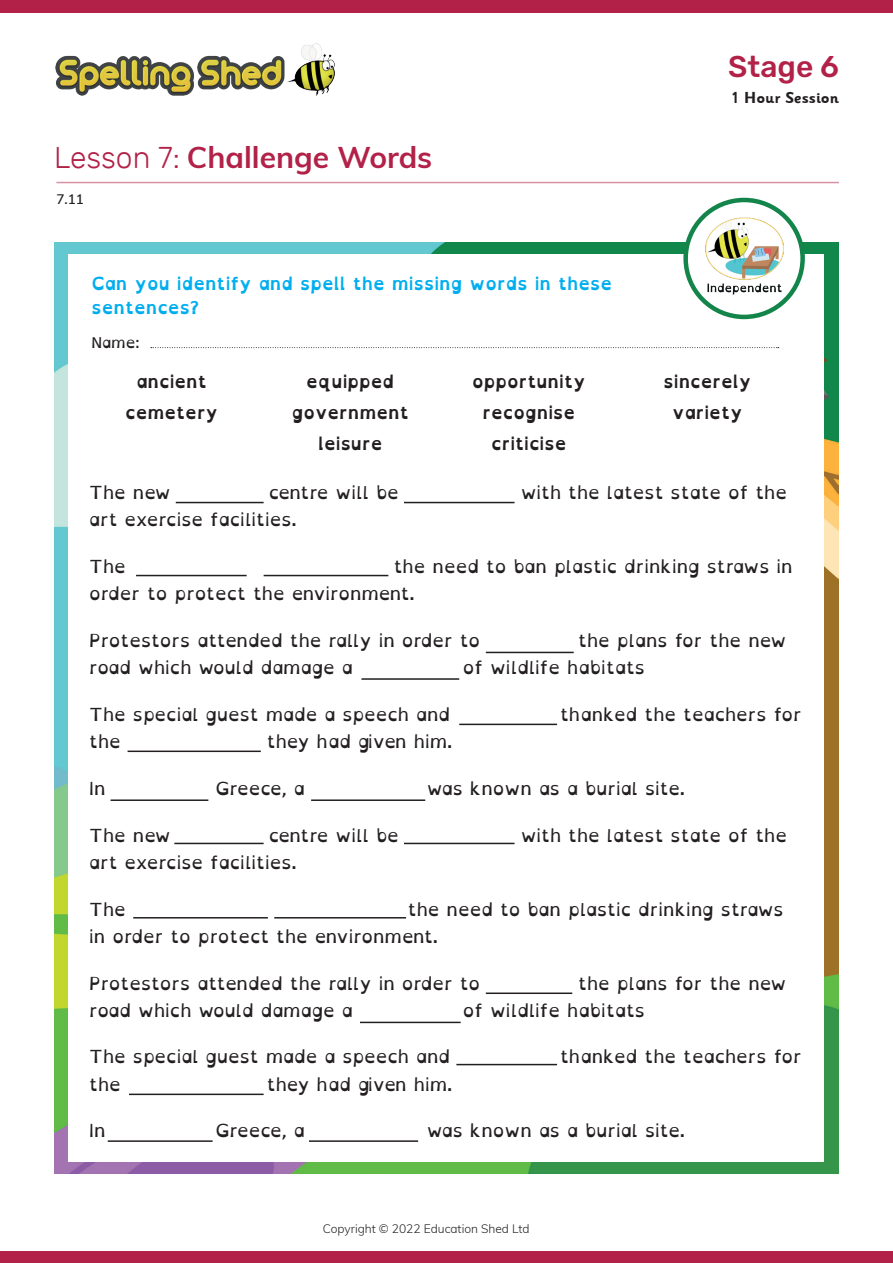
<style>
.page{position:relative;width:893px;height:1263px;background:#fff}
.page>*{position:absolute;margin:0;border:0;box-sizing:border-box;transform-origin:0 0}
.t1{font:700 30px "Muli";color:#b22248}
.t2{font:500 30px "Rubik";color:#b22248}
.t3{font:18px/27px "Open Dyslexic Alta";color:#231f20}
.t4{font:700 18px/31px "Open Dyslexic Alta";color:#231f20;text-align:center}
.t5{font:700 18px/24px "Open Dyslexic Alta";color:#00aeef}
.t6{font:18px "Open Dyslexic Alta";letter-spacing:-.025em;color:#231f20}
.t7{font:700 15.75px "Sassoon Infant Rg";color:#231f20}
.t8{font:15px "Open Dyslexic Alta";color:#231f20}
.t9{font:600 13.5px "Muli";color:#231f20}
.t10{font:300 12px "Muli";color:#231f20}
.s1{font-family:"Rubik";font-weight:300}
</style>
<div class="page">
<div style="left:0;top:1251px;width:893px;height:12px;background:#b22248"></div>
<div style="left:0;top:0;width:893px;height:13px;background:#b22248"></div>
<img style="left:56px;top:44px;width:279px;height:52px">
<hr style="left:56px;top:182px;width:783px;height:1px;background:#b22248">
<img style="left:54px;top:242px;width:785px;height:932px">
<div style="left:68px;top:255px;width:756px;height:907px;background:#fff"></div>
<svg style="left:686px;top:200px;width:117px;height:117px"></svg>
<div style="left:683px;top:198px;width:122px;height:121px;border:4px solid #13854b;border-radius:50%"></div>
<img style="left:705px;top:218px;width:79px;height:82px">
<hr style="left:176px;top:502px;width:88px;height:1px;background:#231f20">
<hr style="left:404px;top:502px;width:110px;height:1px;background:#231f20">
<hr style="left:136px;top:575px;width:111px;height:1px;background:#231f20">
<hr style="left:264px;top:575px;width:124px;height:1px;background:#231f20">
<hr style="left:486px;top:652px;width:88px;height:1px;background:#231f20">
<hr style="left:361px;top:678px;width:98px;height:2px;background:#231f20">
<hr style="left:459px;top:724px;width:98px;height:1px;background:#231f20">
<hr style="left:128px;top:750px;width:133px;height:2px;background:#231f20">
<hr style="left:111px;top:799px;width:97px;height:2px;background:#231f20">
<hr style="left:311px;top:799px;width:114px;height:2px;background:#231f20">
<hr style="left:174px;top:843px;width:90px;height:1px;background:#231f20">
<hr style="left:404px;top:843px;width:110px;height:1px;background:#231f20">
<hr style="left:133px;top:917px;width:135px;height:1px;background:#231f20">
<hr style="left:274px;top:917px;width:132px;height:1px;background:#231f20">
<hr style="left:486px;top:992px;width:86px;height:2px;background:#231f20">
<hr style="left:360px;top:1022px;width:101px;height:1px;background:#231f20">
<hr style="left:456px;top:1064px;width:101px;height:1px;background:#231f20">
<hr style="left:129px;top:1093px;width:135px;height:2px;background:#231f20">
<hr style="left:108px;top:1140px;width:105px;height:2px;background:#231f20">
<hr style="left:309px;top:1140px;width:109px;height:2px;background:#231f20">
<svg style="left:151px;top:347px;width:628px;height:1px"></svg>
<h1 class="t1" style="left:54px;top:136px;width:380px"><span class="s1">Lesson 7:</span> Challenge Words</h1>
<p class="t9" style="left:56px;top:189px;width:29px">7.11</p>
<p class="t5" style="left:91px;top:271px;width:522px">Can you identify and spell the missing words in these sentences?</p>
<p class="t8" style="left:91px;top:334px;width:50px">Name:</p>
<h1 class="t2" style="left:728px;top:49px;width:112px">Stage 6</h1>
<p class="t7" style="left:731px;top:89px;width:110px">1 Hour Session</p>
<p class="t4" style="left:125px;top:367px;width:94px">ancient cemetery</p>
<p class="t4" style="left:292px;top:367px;width:119px">equipped government leisure</p>
<p class="t4" style="left:472px;top:367px;width:115px">opportunity recognise criticise</p>
<p class="t4" style="left:663px;top:367px;width:89px">sincerely variety</p>
<p class="t3" style="left:89px;top:479px;width:83px">The new</p>
<p class="t6" style="left:269px;top:482px;width:131px">centre will be</p>
<p class="t3" style="left:521px;top:479px;width:268px">with the latest state of the</p>
<p class="t3" style="left:89px;top:506px;width:209px">art exercise facilities.</p>
<p class="t3" style="left:89px;top:553px;width:38px">The</p>
<p class="t3" style="left:89px;top:553px;width:705px;text-indent:305px">the need to ban plastic drinking straws in order to protect the environment.</p>
<p class="t3" style="left:89px;top:627px;width:392px">Protestors attended the rally in order to</p>
<p class="t3" style="left:578px;top:627px;width:209px">the plans for the new</p>
<p class="t3" style="left:89px;top:654px;width:265px">road which would damage a</p>
<p class="t3" style="left:463px;top:654px;width:184px">of wildlife habitats</p>
<p class="t3" style="left:89px;top:701px;width:362px">The special guest made a speech and</p>
<p class="t3" style="left:560px;top:701px;width:243px">thanked the teachers for</p>
<p class="t3" style="left:89px;top:728px;width:33px">the</p>
<p class="t3" style="left:267px;top:728px;width:187px">they had given him.</p>
<p class="t3" style="left:89px;top:775px;width:18px">In</p>
<p class="t3" style="left:216px;top:775px;width:91px">Greece, a</p>
<p class="t3" style="left:427px;top:775px;width:260px">was known as a burial site.</p>
<p class="t3" style="left:89px;top:822px;width:83px">The new</p>
<p class="t6" style="left:269px;top:825px;width:131px">centre will be</p>
<p class="t3" style="left:521px;top:822px;width:268px">with the latest state of the</p>
<p class="t3" style="left:89px;top:849px;width:209px">art exercise facilities.</p>
<p class="t3" style="left:89px;top:896px;width:38px">The</p>
<p class="t3" style="left:89px;top:896px;width:696px;text-indent:319px">the need to ban plastic drinking straws in order to protect the environment.</p>
<p class="t3" style="left:89px;top:970px;width:392px">Protestors attended the rally in order to</p>
<p class="t3" style="left:578px;top:970px;width:209px">the plans for the new</p>
<p class="t3" style="left:89px;top:997px;width:265px">road which would damage a</p>
<p class="t3" style="left:463px;top:997px;width:184px">of wildlife habitats</p>
<p class="t3" style="left:89px;top:1044px;width:362px">The special guest made a speech and</p>
<p class="t3" style="left:560px;top:1044px;width:243px">thanked the teachers for</p>
<p class="t3" style="left:89px;top:1071px;width:33px">the</p>
<p class="t3" style="left:267px;top:1071px;width:187px">they had given him.</p>
<p class="t3" style="left:89px;top:1118px;width:18px">In</p>
<p class="t3" style="left:216px;top:1118px;width:91px">Greece, a</p>
<p class="t3" style="left:427px;top:1118px;width:260px">was known as a burial site.</p>
<p class="t10" style="left:323px;top:1219px;width:208px">Copyright © 2022 Education Shed Ltd</p>
</div>
